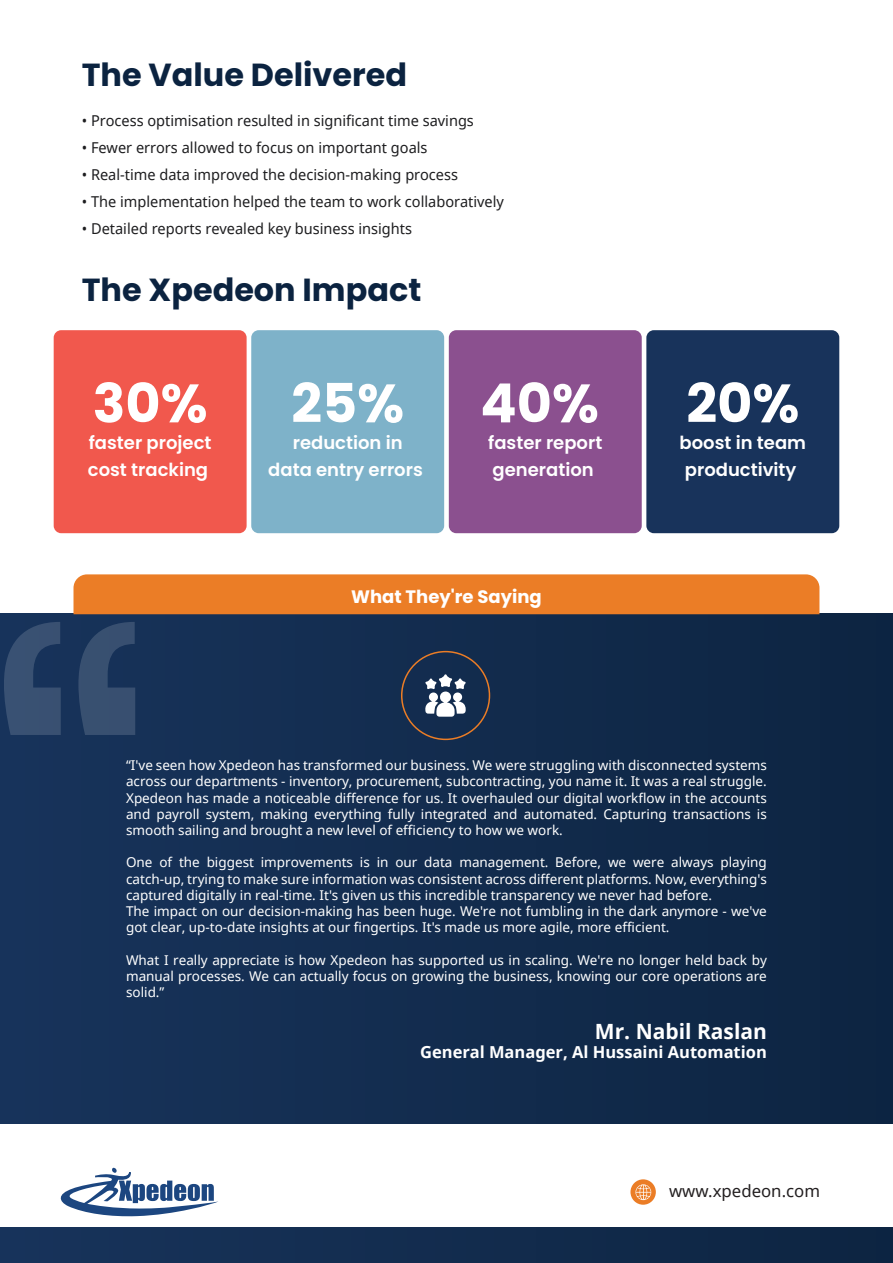
<style>
.page{position:relative;width:893px;height:1263px;background:#fff}
.page>*{position:absolute;margin:0;border:0;box-sizing:border-box;transform-origin:0 0}
.t1{font:700 54px "Poppins";color:#fff}
.t2{font:700 31.95px "Poppins";color:#0b2340}
.t3{font:700 21px "Noto Sans";color:#fff}
.t4{font:600 18px/27px "Poppins";color:#fff}
.t5{font:700 18px "Poppins";color:#fff}
.t6{font:16.8px "Noto Sans";color:#231f20}
.t7{font:700 16.5px "Noto Sans";color:#fff}
.t8{font:15px/27px "Noto Sans";color:#1d1d1f}
.t9{font:13.5px/16.2px "Noto Sans";color:#fff;text-align:justify}
</style>
<div class="page">
<div style="left:0;top:614px;width:893px;height:510px;background:#122c4e"></div>
<div style="left:74px;top:574px;width:745px;height:40px;background:#eb7d26"></div>
<div style="left:0;top:1228px;width:893px;height:35px;background:#132c4e"></div>
<div style="left:401px;top:651px;width:89px;height:89px;border:2px solid #eb7d26;border-radius:50%"></div>
<svg style="left:425px;top:674px;width:41px;height:43px"></svg>
<div style="left:251px;top:330px;width:193px;height:203px;background:#7eb2c9;border-radius:8px"></div>
<div style="left:449px;top:330px;width:193px;height:203px;background:#8b508f;border-radius:8px"></div>
<div style="left:646px;top:330px;width:193px;height:203px;background:#18335b;border-radius:8px"></div>
<div style="left:54px;top:330px;width:193px;height:203px;background:#f1584d;border-radius:8px"></div>
<svg style="left:4px;top:622px;width:131px;height:113px"></svg>
<svg style="left:630px;top:1179px;width:26px;height:26px"></svg>
<svg style="left:635px;top:1184px;width:16px;height:16px"></svg>
<svg style="left:60px;top:1167px;width:158px;height:50px"></svg>
<h2 class="t2" style="left:82px;top:60px;width:327px">The Value Delivered</h2>
<p class="t8" style="left:82px;top:109px;width:424px">ï Process optimisation resulted in significant time savings<br>ï Fewer errors allowed to focus on important goals<br>ï Real-time data improved the decision-making process<br>ï The implementation helped the team to work collaboratively ï Detailed reports revealed key business insights</p>
<h2 class="t2" style="left:82px;top:276px;width:341px">The Xpedeon Impact</h2>
<h1 class="t1" style="left:93px;top:379px;width:116px">30%</h1>
<h3 class="t4" style="left:88px;top:431px;width:125px">faster project cost tracking</h3>
<h1 class="t1" style="left:291px;top:379px;width:114px">25%</h1>
<h3 class="t4" style="left:268px;top:431px;width:156px;text-align:center">reduction in data entry errors</h3>
<h1 class="t1" style="left:480px;top:379px;width:120px">40%</h1>
<h3 class="t4" style="left:488px;top:431px;width:116px">faster report generation</h3>
<h3 class="t5" style="left:351px;top:588px;width:192px">What They're Saying</h3>
<h1 class="t1" style="left:686px;top:379px;width:115px">20%</h1>
<h3 class="t4" style="left:679px;top:431px;width:128px">boost in team productivity</h3>
<p class="t9" style="left:126px;top:759px;width:642px">“I've seen how Xpedeon has transformed our business. We were struggling with disconnected systems across our departments - inventory, procurement, subcontracting, you name it. It was a real struggle.<br>Xpedeon has made a noticeable difference for us. It overhauled our digital workflow in the accounts and payroll system, making everything fully integrated and automated. Capturing transactions is smooth sailing and brought a new level of efficiency to how we work.</p>
<p class="t9" style="left:126px;top:856px;width:642px;text-align:left">One of the biggest improvements is in our data management. Before, we were always playing catch-up, trying to make sure information was consistent across different platforms. Now, everything's captured digitally in real-time. It's given us this incredible transparency we never had before.<br>The impact on our decision-making has been huge. We're not fumbling in the dark anymore - we've got clear, up-to-date insights at our fingertips. It's made us more agile, more efficient.</p>
<p class="t9" style="left:126px;top:953px;width:642px">What I really appreciate is how Xpedeon has supported us in scaling. We're no longer held back by manual processes. We can actually focus on growing the business, knowing our core operations are solid.”</p>
<h3 class="t3" style="left:595px;top:1022px;width:173px">Mr. Nabil Raslan</h3>
<p class="t7" style="left:420px;top:1046px;width:348px">General Manager, Al Hussaini Automation</p>
<p class="t6" style="left:669px;top:1184px;width:153px">www.xpedeon.com</p>
</div>
